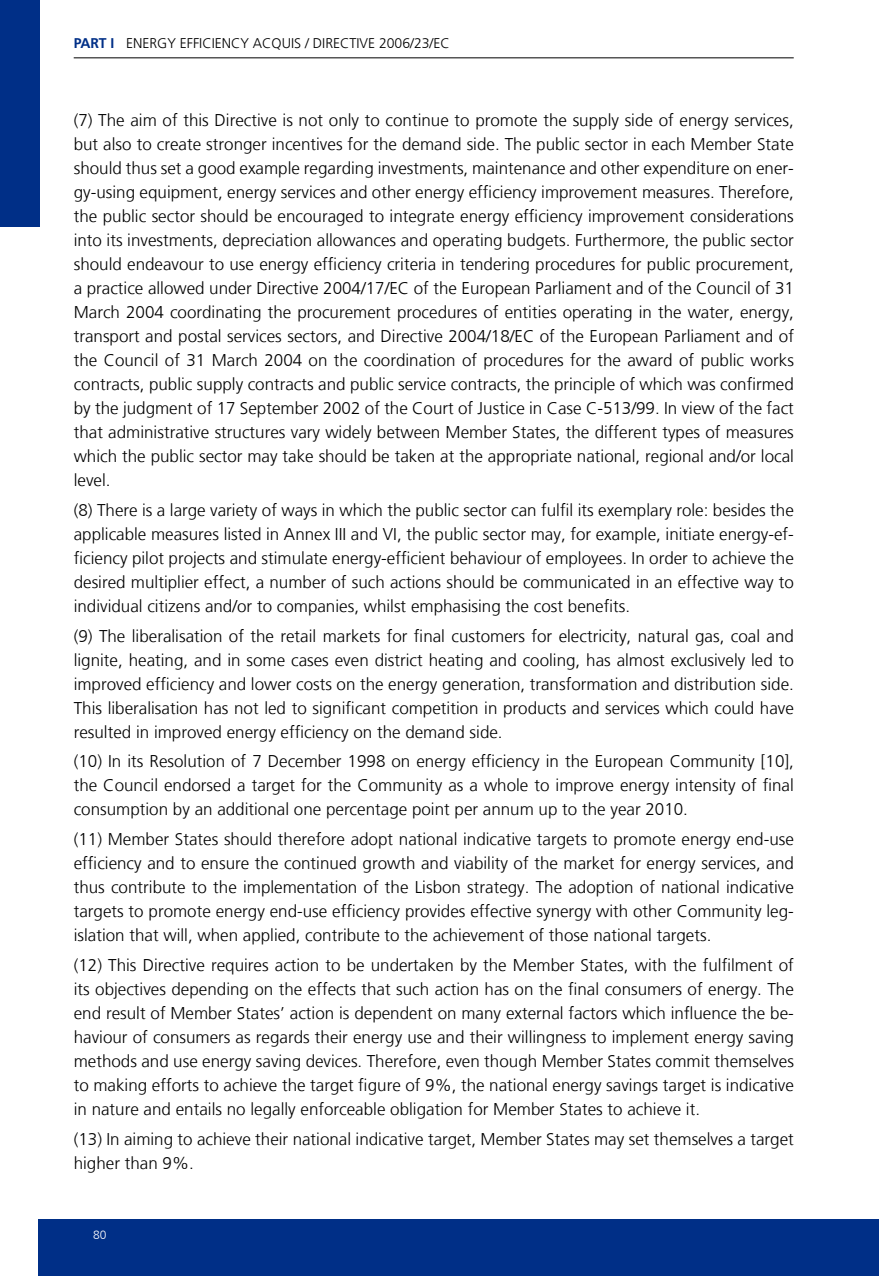
<style>
.page{position:relative;width:879px;height:1276px;background:#fff}
.page>*{position:absolute;margin:0;border:0;box-sizing:border-box;transform-origin:0 0}
.t1{font:300 17px/24px "Frutiger LT";color:#000;text-align:justify}
.t2{font:300 14px "Frutiger LT";color:#000}
.t3{font:300 12px "Frutiger LT";color:#fff}
.s1{font-weight:700;color:#002f87}
</style>
<div class="page">
<div style="left:38px;top:1219px;width:841px;height:57px;background:#002f87"></div>
<hr style="left:74px;top:57px;width:720px;height:1px;background:#000">
<div style="left:0;top:0;width:40px;height:227px;background:#002f87"></div>
<p class="t2" style="left:74px;top:35px;width:378px"><span class="s1">PART I</span> ENERGY EFFICIENCY ACQUIS / DIRECTIVE 2006/23/EC</p>
<p class="t1" style="left:74px;top:109px;width:722px">(7) The aim of this Directive is not only to continue to promote the supply side of energy services, but also to create stronger incentives for the demand side. The public sector in each Member State should thus set a good example regarding investments, maintenance and other expenditure on ener&shy;gy-using equipment, energy services and other energy efficiency improvement measures. Therefore, the public sector should be encouraged to integrate energy efficiency improvement considerations into its investments, depreciation allowances and operating budgets. Furthermore, the public sector should endeavour to use energy efficiency criteria in tendering procedures for public procurement, a practice allowed under Directive 2004/17/EC of the European Parliament and of the Council of 31<br>March 2004 coordinating the procurement procedures of entities operating in the water, energy, transport and postal services sectors, and Directive 2004/18/EC of the European Parliament and of the Council of 31 March 2004 on the coordination of procedures for the award of public works contracts, public supply contracts and public service contracts, the principle of which was confirmed by the judgment of 17 September 2002 of the Court of Justice in Case C-513/99. In view of the fact that administrative structures vary widely between Member States, the different types of measures which the public sector may take should be taken at the appropriate national, regional and/or local level.</p>
<p class="t1" style="left:74px;top:498px;width:722px">(8) There is a large variety of ways in which the public sector can fulfil its exemplary role: besides the applicable measures listed in Annex III and VI, the public sector may, for example, initiate energy-ef&shy;ficiency pilot projects and stimulate energy-efficient behaviour of employees. In order to achieve the desired multiplier effect, a number of such actions should be communicated in an effective way to individual citizens and/or to companies, whilst emphasising the cost benefits.</p>
<p class="t1" style="left:74px;top:624px;width:722px">(9) The liberalisation of the retail markets for final customers for electricity, natural gas, coal and lignite, heating, and in some cases even district heating and cooling, has almost exclusively led to improved efficiency and lower costs on the energy generation, transformation and distribution side.<br>This liberalisation has not led to significant competition in products and services which could have resulted in improved energy efficiency on the demand side.</p>
<p class="t1" style="left:74px;top:750px;width:722px">(10) In its Resolution of 7 December 1998 on energy efficiency in the European Community [10], the Council endorsed a target for the Community as a whole to improve energy intensity of final consumption by an additional one percentage point per annum up to the year 2010.</p>
<p class="t1" style="left:74px;top:827px;width:722px">(11) Member States should therefore adopt national indicative targets to promote energy end-use efficiency and to ensure the continued growth and viability of the market for energy services, and thus contribute to the implementation of the Lisbon strategy. The adoption of national indicative targets to promote energy end-use efficiency provides effective synergy with other Community leg&shy;islation that will, when applied, contribute to the achievement of those national targets.</p>
<p class="t1" style="left:74px;top:953px;width:722px">(12) This Directive requires action to be undertaken by the Member States, with the fulfilment of its objectives depending on the effects that such action has on the final consumers of energy. The end result of Member States’ action is dependent on many external factors which influence the be&shy;haviour of consumers as regards their energy use and their willingness to implement energy saving methods and use energy saving devices. Therefore, even though Member States commit themselves to making efforts to achieve the target figure of 9%, the national energy savings target is indicative in nature and entails no legally enforceable obligation for Member States to achieve it.</p>
<p class="t1" style="left:74px;top:1127px;width:721px">(13) In aiming to achieve their national indicative target, Member States may set themselves a target higher than 9%.</p>
<p class="t3" style="left:93px;top:1228px;width:15px">80</p>
</div>
